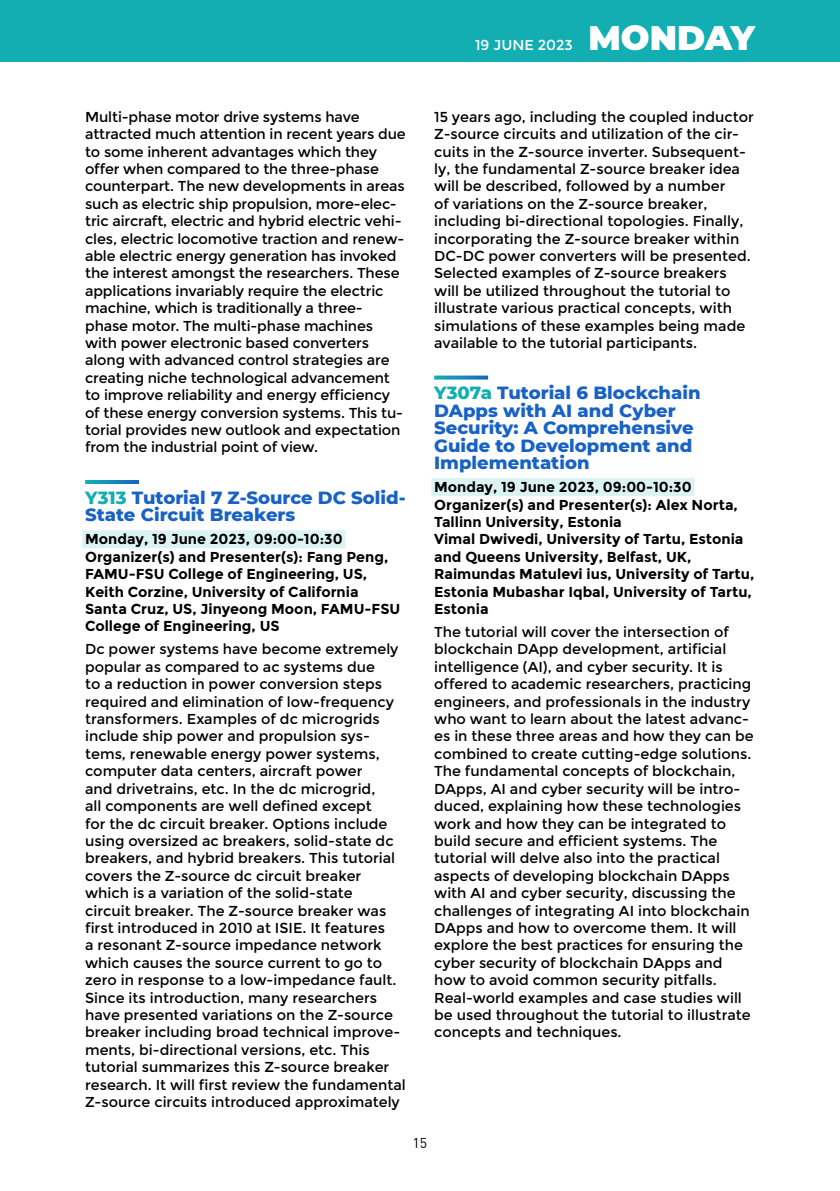
<style>
.page{position:relative;width:840px;height:1191px;background:#fff}
.page>*{position:absolute;margin:0;border:0;box-sizing:border-box;transform-origin:0 0}
.t1{font:900 34px "Montserrat";color:#fff}
.t2{font:800 18px/17.4px "Montserrat";color:#1862c5}
.t3{font:14.4px/17.4px "Montserrat";color:#000}
.t4{font:700 14.4px/17.4px "Montserrat";color:#000}
.t5{font:14.4px "Montserrat";color:#fff}
.t6{font:14px "Adihaus DIN";color:#000}
.s1{color:#13aeb2}
</style>
<div class="page">
<div style="left:0;top:0;width:839px;height:61px;background:#13aeb2"></div>
<svg style="left:85px;top:480px;width:54px;height:4px"></svg>
<div style="left:82px;top:530px;width:263px;height:18px;background:#dcf3f4"></div>
<svg style="left:434px;top:375px;width:54px;height:4px"></svg>
<div style="left:431px;top:478px;width:263px;height:18px;background:#dcf3f4"></div>
<p class="t5" style="left:475px;top:36px;width:99px">19 JUNE 2023</p>
<h1 class="t1" style="left:588px;top:12px;width:168px">MONDAY</h1>
<p class="t3" style="left:85px;top:108px;width:322px">Multi-phase motor drive systems have attracted much attention in recent years due to some inherent advantages which they offer when compared to the three-phase counterpart. The new developments in areas such as electric ship propulsion, more-elec&shy;tric aircraft, electric and hybrid electric vehi&shy;cles, electric locomotive traction and renew&shy;able electric energy generation has invoked the interest amongst the researchers. These applications invariably require the electric machine, which is traditionally a three&shy;phase motor. The multi-phase machines with power electronic based converters along with advanced control strategies are creating niche technological advancement to improve reliability and energy efficiency of these energy conversion systems. This tu&shy;torial provides new outlook and expectation from the industrial point of view.</p>
<p class="t2" style="left:85px;top:488px;width:322px"><span class="s1">Y313</span> Tutorial 7 Z-Source DC Solid-<br>State Circuit Breakers</p>
<p class="t4" style="left:85px;top:530px;width:316px">Monday, 19 June 2023, 09:00-10:30<br>Organizer(s) and Presenter(s): Fang Peng, FAMU-FSU College of Engineering, US, Keith Corzine, University of California Santa Cruz, US, Jinyeong Moon, FAMU-FSU College of Engineering, US</p>
<p class="t3" style="left:85px;top:641px;width:322px">Dc power systems have become extremely popular as compared to ac systems due<br>to a reduction in power conversion steps required and elimination of low-frequency transformers. Examples of dc microgrids include ship power and propulsion sys&shy;tems, renewable energy power systems, computer data centers, aircraft power<br>and drivetrains, etc. In the dc microgrid,<br>all components are well defined except<br>for the dc circuit breaker. Options include using oversized ac breakers, solid-state dc breakers, and hybrid breakers. This tutorial covers the Z-source dc circuit breaker which is a variation of the solid-state<br>circuit breaker. The Z-source breaker was first introduced in 2010 at ISIE. It features<br>a resonant Z-source impedance network which causes the source current to go to zero in response to a low-impedance fault.<br>Since its introduction, many researchers have presented variations on the Z-source breaker including broad technical improve&shy;ments, bi-directional versions, etc. This tutorial summarizes this Z-source breaker research. It will first review the fundamental Z-source circuits introduced approximately</p>
<p class="t3" style="left:434px;top:108px;width:321px">15 years ago, including the coupled inductor Z-source circuits and utilization of the cir&shy;cuits in the Z-source inverter. Subsequent&shy;ly, the fundamental Z-source breaker idea will be described, followed by a number<br>of variations on the Z-source breaker, including bi-directional topologies. Finally, incorporating the Z-source breaker within DC-DC power converters will be presented.<br>Selected examples of Z-source breakers will be utilized throughout the tutorial to illustrate various practical concepts, with simulations of these examples being made available to the tutorial participants.</p>
<p class="t2" style="left:434px;top:383px;width:268px"><span class="s1">Y307a</span> Tutorial 6 Blockchain<br>DApps with AI and Cyber<br>Security: A Comprehensive<br>Guide to Development and<br>Implementation</p>
<p class="t4" style="left:434px;top:478px;width:321px">Monday, 19 June 2023, 09:00-10:30<br>Organizer(s) and Presenter(s): Alex Norta, Tallinn University, Estonia<br>Vimal Dwivedi, University of Tartu, Estonia and Queens University, Belfast, UK, Raimundas Matulevi ius, University of Tartu, Estonia Mubashar Iqbal, University of Tartu, Estonia</p>
<p class="t3" style="left:434px;top:623px;width:321px">The tutorial will cover the intersection of blockchain DApp development, artificial intelligence (AI), and cyber security. It is offered to academic researchers, practicing engineers, and professionals in the industry who want to learn about the latest advanc&shy;es in these three areas and how they can be combined to create cutting-edge solutions.<br>The fundamental concepts of blockchain, DApps, AI and cyber security will be intro&shy;duced, explaining how these technologies work and how they can be integrated to build secure and efficient systems. The tutorial will delve also into the practical aspects of developing blockchain DApps with AI and cyber security, discussing the challenges of integrating AI into blockchain DApps and how to overcome them. It will explore the best practices for ensuring the cyber security of blockchain DApps and how to avoid common security pitfalls.<br>Real-world examples and case studies will be used throughout the tutorial to illustrate concepts and techniques.</p>
<p class="t6" style="left:412px;top:1132px;width:16px">15</p>
</div>
